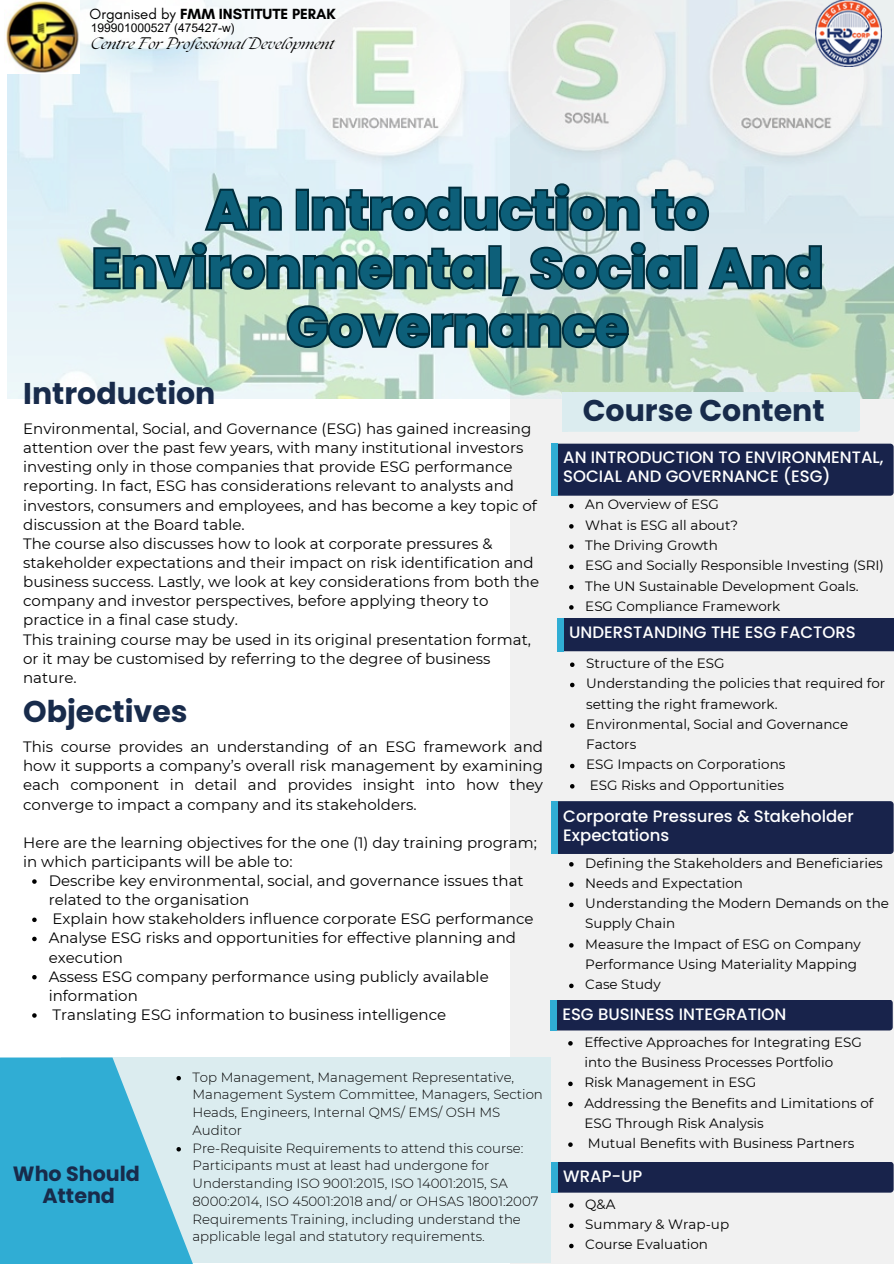
<style>
.page{position:relative;width:894px;height:1264px;background:#fff}
.page>*{position:absolute;margin:0;border:0;box-sizing:border-box;transform-origin:0 0}
.t1{font:700 54px/58.5px "Poppins";color:#0d5f79;text-align:center}
.t2{font:700 30px "Poppins";color:#182b4b}
.t3{font:700 20.7px/22.5px "Poppins";color:#182b4b;text-align:center}
.t4{font:500 16.5px/19.2px "Poppins";color:#fff}
.t5{font:15px/19px "Montserrat";color:#000}
.t6{font:700 15px "Glacial Indifference";color:#000}
.t7{font:italic 14.55px "The Seasons";color:#000}
.t8{font:13.5px/20.2px "Montserrat";color:#000}
.t9{font:300 13.35px/17.7px "Montserrat";color:#000}
.t10{font:12px "Arial MT Pro";color:#000}
.s1{font-weight:400}
</style>
<div class="page">
<div style="left:510px;top:0;width:383px;height:1263px;background:#f1f1f1"></div>
<img style="left:7px;top:0;width:886px;height:398px">
<div style="left:551px;top:443px;width:342px;height:52px;background:#18234b;border-radius:3px"></div>
<div style="left:551px;top:443px;width:6px;height:52px;background:#30add4"></div>
<svg style="left:569px;top:504px;width:4px;height:4px"></svg>
<svg style="left:569px;top:524px;width:4px;height:4px"></svg>
<svg style="left:569px;top:544px;width:4px;height:5px"></svg>
<svg style="left:569px;top:564px;width:4px;height:5px"></svg>
<svg style="left:569px;top:585px;width:4px;height:4px"></svg>
<svg style="left:569px;top:605px;width:4px;height:4px"></svg>
<svg style="left:32px;top:879px;width:5px;height:4px"></svg>
<svg style="left:32px;top:917px;width:5px;height:5px"></svg>
<svg style="left:32px;top:936px;width:5px;height:5px"></svg>
<svg style="left:32px;top:975px;width:5px;height:4px"></svg>
<svg style="left:32px;top:1013px;width:5px;height:4px"></svg>
<svg style="left:91px;top:180px;width:732px;height:171px;background:#a0baba"></svg>
<img style="left:5px;top:0;width:74px;height:73px">
<img style="left:815px;top:0;width:66px;height:66px">
<div style="left:562px;top:392px;width:297px;height:40px;background:#dbecef;border-radius:3px"></div>
<div style="left:562px;top:392px;width:6px;height:40px;background:#dbecef"></div>
<div style="left:563px;top:618px;width:330px;height:33px;background:#18234b"></div>
<div style="left:557px;top:617px;width:6px;height:34px;background:#30add4"></div>
<svg style="left:570px;top:662px;width:4px;height:5px"></svg>
<svg style="left:570px;top:682px;width:4px;height:5px"></svg>
<svg style="left:570px;top:723px;width:4px;height:4px"></svg>
<svg style="left:570px;top:763px;width:4px;height:5px"></svg>
<svg style="left:570px;top:784px;width:4px;height:4px"></svg>
<div style="left:551px;top:801px;width:342px;height:53px;background:#18234b;border-radius:3px"></div>
<div style="left:551px;top:801px;width:6px;height:53px;background:#30add4"></div>
<svg style="left:569px;top:862px;width:4px;height:4px"></svg>
<svg style="left:569px;top:882px;width:4px;height:4px"></svg>
<svg style="left:569px;top:902px;width:4px;height:5px"></svg>
<svg style="left:569px;top:943px;width:4px;height:4px"></svg>
<svg style="left:569px;top:983px;width:4px;height:5px"></svg>
<div style="left:550px;top:999px;width:342px;height:31px;background:#18234b;border-radius:3px"></div>
<div style="left:550px;top:999px;width:6px;height:31px;background:#30add4"></div>
<svg style="left:568px;top:1041px;width:4px;height:4px"></svg>
<svg style="left:568px;top:1081px;width:4px;height:5px"></svg>
<svg style="left:568px;top:1101px;width:4px;height:5px"></svg>
<svg style="left:568px;top:1142px;width:4px;height:4px"></svg>
<div style="left:551px;top:1161px;width:342px;height:31px;background:#18234b;border-radius:3px"></div>
<div style="left:551px;top:1161px;width:6px;height:31px;background:#30add4"></div>
<svg style="left:569px;top:1203px;width:4px;height:4px"></svg>
<svg style="left:569px;top:1223px;width:4px;height:4px"></svg>
<svg style="left:569px;top:1243px;width:4px;height:5px"></svg>
<div style="left:61px;top:1057px;width:489px;height:206px;background:#dbecef"></div>
<svg style="left:0;top:1057px;width:193px;height:206px;fill:#30add4"></svg>
<svg style="left:176px;top:1075px;width:5px;height:5px"></svg>
<svg style="left:176px;top:1146px;width:5px;height:5px"></svg>
<p class="t6" style="left:89px;top:5px;width:248px"><span class="s1">Organised by</span> FMM INSTITUTE PERAK</p>
<p class="t10" style="left:91px;top:23px;width:146px">199901000527 (475427-w)</p>
<p class="t7" style="left:91px;top:37px;width:245px">Centre For ProfessionalDevelopment</p>
<p class="t1" style="left:92px;top:180px;width:732px">An Introduction to<br>Environmental, Social And<br>Governance</p>
<p class="t2" style="left:23px;top:372px;width:194px">Introduction</p>
<h4 class="t5" style="left:23px;top:419px;width:517px">Environmental, Social, and Governance (ESG) has gained increasing attention over the past few years, with many institutional investors investing only in those companies that provide ESG performance reporting. In fact, ESG has considerations relevant to analysts and investors, consumers and employees, and has become a key topic of discussion at the Board table.<br>The course also discusses how to look at corporate pressures &amp; stakeholder expectations and their impact on risk identification and business success. Lastly, we look at key considerations from both the company and investor perspectives, before applying theory to practice in a final case study.<br>This training course may be used in its original presentation format, or it may be customised by referring to the degree of business nature.</h4>
<p class="t2" style="left:23px;top:690px;width:166px">Objectives</p>
<h2 class="t5" style="left:23px;top:737px;width:521px;text-align:justify">This course provides an understanding of an ESG framework and how it supports a company’s overall risk management by examining each component in detail and provides insight into how they converge to impact a company and its stakeholders.</h2>
<h4 class="t5" style="left:23px;top:832px;width:515px">Here are the learning objectives for the one (1) day training program; in which participants will be able to:</h4>
<p class="t5" style="left:49px;top:871px;width:476px">Describe key environmental, social, and governance issues that related to the organisation</p>
<p class="t5" style="left:53px;top:909px;width:482px">Explain how stakeholders influence corporate ESG performance</p>
<p class="t5" style="left:49px;top:928px;width:468px">Analyse ESG risks and opportunities for effective planning and execution</p>
<p class="t5" style="left:49px;top:966px;width:441px">Assess ESG company performance using publicly available information</p>
<p class="t5" style="left:53px;top:1005px;width:395px">Translating ESG information to business intelligence</p>
<p class="t3" style="left:13px;top:1162px;width:128px">Who Should<br>Attend</p>
<p class="t9" style="left:192px;top:1067px;width:352px">Top Management, Management Representative, Management System Committee, Managers, Section Heads, Engineers, Internal QMS/ EMS/ OSH MS Auditor</p>
<p class="t9" style="left:192px;top:1138px;width:347px">Pre-Requisite Requirements to attend this course:<br>Participants must at least had undergone for Understanding ISO 9001:2015, ISO 14001:2015, SA 8000:2014, ISO 45001:2018 and/ or OHSAS 18001:2007<br>Requirements Training, including understand the applicable legal and statutory requirements.</p>
<h5 class="t2" style="left:582px;top:390px;width:243px">Course Content</h5>
<h1 class="t4" style="left:563px;top:447px;width:322px">AN INTRODUCTION TO ENVIRONMENTAL,<br>SOCIAL AND GOVERNANCE (ESG)</h1>
<p class="t8" style="left:585px;top:494px;width:135px">An Overview of ESG</p>
<p class="t8" style="left:585px;top:515px;width:154px">What is ESG all about?</p>
<h6 class="t8" style="left:585px;top:535px;width:134px">The Driving Growth</h6>
<p class="t8" style="left:585px;top:555px;width:300px">ESG and Socially Responsible Investing (SRI)</p>
<p class="t8" style="left:585px;top:575px;width:275px">The UN Sustainable Development Goals.</p>
<p class="t8" style="left:585px;top:596px;width:196px">ESG Compliance Framework</p>
<h4 class="t4" style="left:569px;top:623px;width:288px">UNDERSTANDING THE ESG FACTORS</h4>
<p class="t8" style="left:586px;top:653px;width:140px">Structure of the ESG</p>
<p class="t8" style="left:586px;top:673px;width:300px">Understanding the policies that required for setting the right framework.</p>
<p class="t8" style="left:586px;top:714px;width:263px">Environmental, Social and Governance<br>Factors</p>
<p class="t8" style="left:586px;top:754px;width:201px">ESG Impacts on Corporations</p>
<p class="t8" style="left:589px;top:774px;width:196px">ESG Risks and Opportunities</p>
<p class="t4" style="left:563px;top:806px;width:292px">Corporate Pressures &amp; Stakeholder<br>Expectations</p>
<p class="t8" style="left:585px;top:852px;width:299px">Defining the Stakeholders and Beneficiaries</p>
<p class="t8" style="left:585px;top:873px;width:159px">Needs and Expectation</p>
<p class="t8" style="left:585px;top:893px;width:305px">Understanding the Modern Demands on the<br>Supply Chain</p>
<p class="t8" style="left:585px;top:933px;width:277px">Measure the Impact of ESG on Company<br>Performance Using Materiality Mapping</p>
<h4 class="t8" style="left:585px;top:974px;width:77px">Case Study</h4>
<h2 class="t4" style="left:562px;top:1004px;width:225px">ESG BUSINESS INTEGRATION</h2>
<p class="t8" style="left:584px;top:1031px;width:279px">Effective Approaches for Integrating ESG into the Business Processes Portfolio</p>
<p class="t8" style="left:584px;top:1072px;width:173px">Risk Management in ESG</p>
<h2 class="t8" style="left:584px;top:1092px;width:290px">Addressing the Benefits and Limitations of<br>ESG Through Risk Analysis</h2>
<h6 class="t8" style="left:587px;top:1133px;width:268px">Mutual Benefits with Business Partners</h6>
<p class="t4" style="left:563px;top:1166px;width:81px">WRAP-UP</p>
<h6 class="t8" style="left:585px;top:1193px;width:32px">Q&amp;A</h6>
<h6 class="t8" style="left:585px;top:1214px;width:145px">Summary &amp; Wrap-up</h6>
<p class="t8" style="left:585px;top:1234px;width:124px">Course Evaluation</p>
</div>
